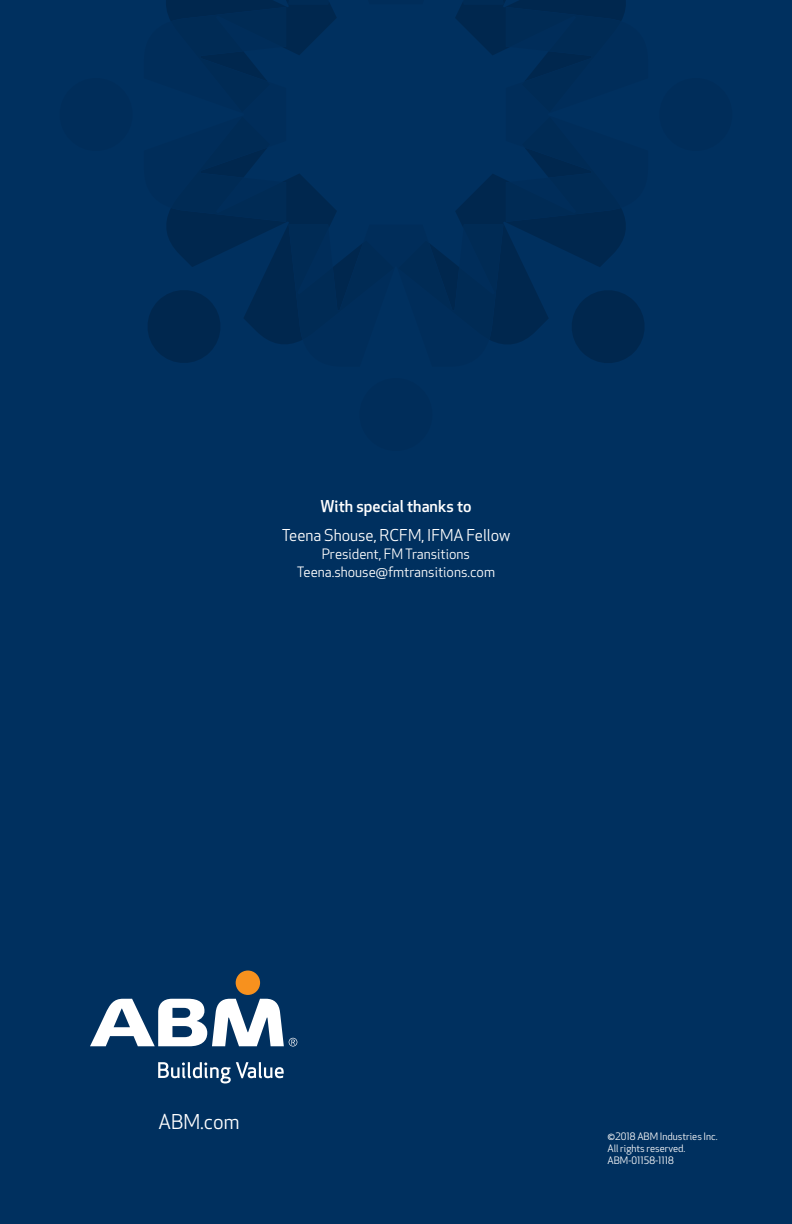
<style>
.page{position:relative;width:792px;height:1224px;background:#00305f}
.page>*{position:absolute;margin:0;border:0;box-sizing:border-box;transform-origin:0 0}
.t1{font:20px "Apex New";color:#fff}
.t2{font:16px "Apex New";color:#fff}
.t3{font:500 16px "Apex New";color:#fff}
.t4{font:14px/18px "Apex New";color:#fff;text-align:center}
.t5{font:10px/12px "Apex New";color:#fff}
</style>
<div class="page">
<div style="left:236px;top:971px;width:24px;height:24px;background:#f7911e;border-radius:50%"></div>
<svg style="left:158px;top:1062px;width:126px;height:21px"></svg>
<svg style="left:90px;top:999px;width:207px;height:48px"></svg>
<div style="left:60px;top:78px;width:73px;height:73px;background:#002d5a;border-radius:50%"></div>
<div style="left:659px;top:78px;width:73px;height:73px;background:#002d5a;border-radius:50%"></div>
<div style="left:359px;top:378px;width:73px;height:73px;background:#002d5a;border-radius:50%"></div>
<svg style="left:148px;top:0;width:496px;height:363px"></svg>
<h2 class="t3" style="left:320px;top:495px;width:153px">With special thanks to</h2>
<h2 class="t2" style="left:282px;top:525px;width:230px">Teena Shouse, RCFM, IFMA Fellow</h2>
<h3 class="t4" style="left:297px;top:545px;width:200px">President, FM Transitions<br>Teena.shouse@fmtransitions.com</h3>
<h1 class="t1" style="left:158px;top:1109px;width:83px">ABM.com</h1>
<p class="t5" style="left:608px;top:1131px;width:112px">©2018 ABM Industries Inc.<br>All rights reserved.<br>ABM-01158-1118</p>
</div>
